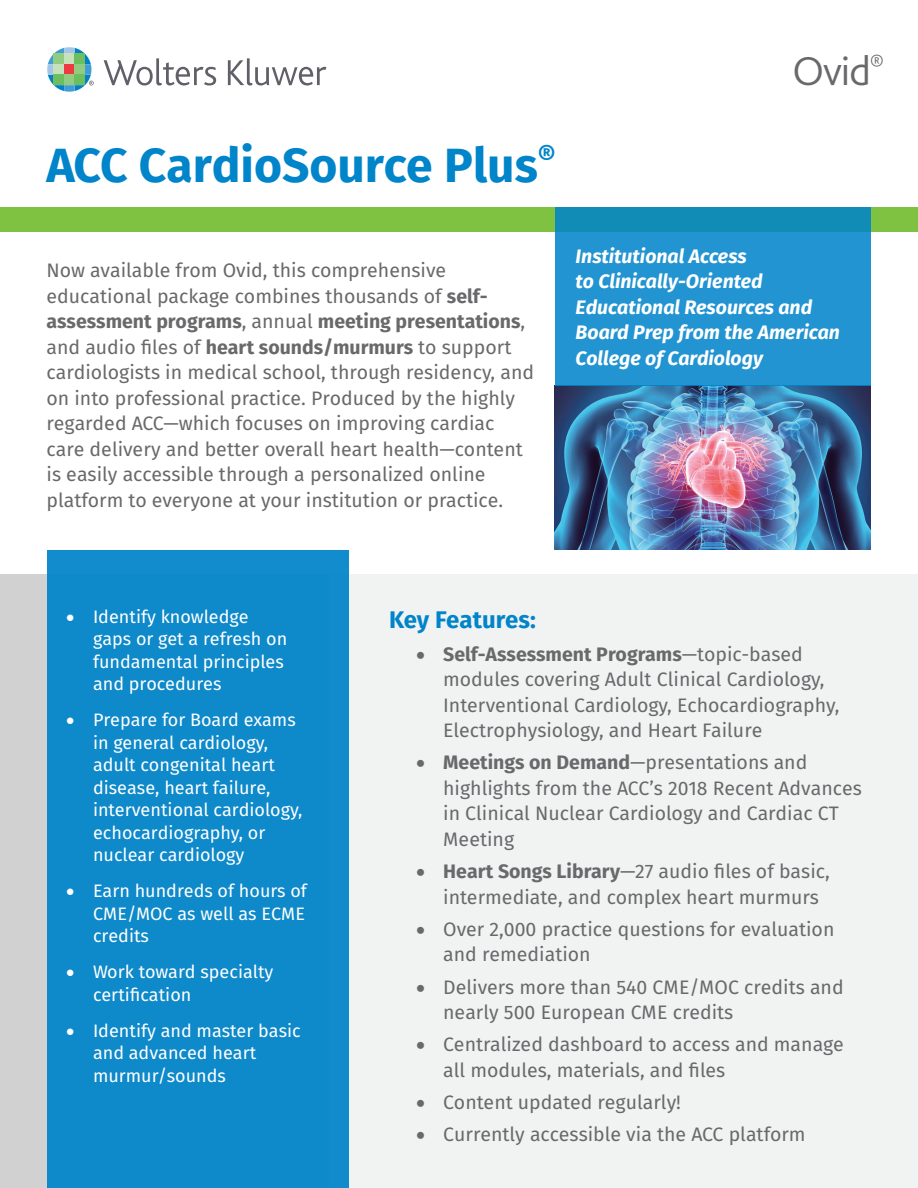
<style>
.page{position:relative;width:918px;height:1188px;background:#fff}
.page>*{position:absolute;margin:0;border:0;box-sizing:border-box;transform-origin:0 0}
.t1{font:700 48px "Fira Sans";color:#0084ca}
.t2{font:300 42.3px "Bliss 2";color:#69696c}
.t3{font:700 24px "Fira Sans";color:#0084ca}
.t4{font:19.5px/25.5px "Fira Sans";color:#69696c}
.t5{font:italic 700 19.5px/25.5px "Fira Sans";color:#fff}
.t6{font:18px/22.5px "Fira Sans";color:#fff}
.s1{font-weight:700}
</style>
<div class="page">
<img style="left:555px;top:386px;width:316px;height:164px">
<div style="left:0;top:207px;width:918px;height:25px;background:#7fc241"></div>
<svg style="left:555px;top:207px;width:316px;height:179px;background:#1f92cd"></svg>
<div style="left:0;top:574px;width:329px;height:614px;background:#d1d1d1"></div>
<div style="left:329px;top:574px;width:589px;height:614px;background:#eff0f0"></div>
<div style="left:47px;top:550px;width:302px;height:638px;background:#0e89ca"></div>
<svg style="left:104px;top:58px;width:112px;height:28px"></svg>
<svg style="left:228px;top:58px;width:99px;height:28px"></svg>
<svg style="left:47px;top:47px;width:47px;height:45px"></svg>
<h1 class="t1" style="left:46px;top:125px;width:511px">ACC CardioSource Plus<sup>®</sup></h1>
<h2 class="t2" style="left:792px;top:45px;width:93px">Ovid<sup>®</sup></h2>
<p class="t4" style="left:47px;top:257px;width:489px">Now available from Ovid, this comprehensive educational package combines thousands of <span class="s1">self&shy;assessment programs</span>, annual <span class="s1">meeting presentations</span>, and audio files of <span class="s1">heart sounds/murmurs</span> to support cardiologists in medical school, through residency, and on into professional practice. Produced by the highly regarded ACC—which focuses on improving cardiac care delivery and better overall heart health—content is easily accessible through a personalized online platform to everyone at your institution or practice.</p>
<p class="t5" style="left:576px;top:242px;width:266px">Institutional Access<br>to Clinically-Oriented<br>Educational Resources and<br>Board Prep from the American<br>College of Cardiology</p>
<p class="t6" style="left:93px;top:605px;width:196px;text-indent:-27px">• Identify knowledge gaps or get a refresh on fundamental principles and procedures</p>
<p class="t6" style="left:93px;top:708px;width:211px;text-indent:-27px">• Prepare for Board exams in general cardiology, adult congenital heart disease, heart failure, interventional cardiology, echocardiography, or nuclear cardiology</p>
<p class="t6" style="left:93px;top:879px;width:215px;text-align:justify;text-indent:-27px">• Earn hundreds of hours of CME/MOC as well as ECME credits</p>
<p class="t6" style="left:93px;top:960px;width:182px;text-indent:-27px">• Work toward specialty certification</p>
<p class="t6" style="left:93px;top:1019px;width:209px;text-indent:-27px">• Identify and master basic and advanced heart murmur/sounds</p>
<p class="t3" style="left:389px;top:600px;width:148px">Key Features:</p>
<p class="t4" style="left:443px;top:640px;width:398px;text-indent:-27px">• <span class="s1">Self-Assessment Programs</span>—topic-based modules covering Adult Clinical Cardiology, Interventional Cardiology, Echocardiography, Electrophysiology, and Heart Failure</p>
<p class="t4" style="left:443px;top:749px;width:420px;text-indent:-27px">• <span class="s1">Meetings on Demand</span>—presentations and highlights from the ACC’s 2018 Recent Advances in Clinical Nuclear Cardiology and Cardiac CT Meeting</p>
<p class="t4" style="left:443px;top:858px;width:388px;text-indent:-27px">• <span class="s1">Heart Songs Library</span>—27 audio files of basic, intermediate, and complex heart murmurs</p>
<p class="t4" style="left:443px;top:916px;width:393px;text-indent:-27px">• Over 2,000 practice questions for evaluation and remediation</p>
<p class="t4" style="left:443px;top:974px;width:402px;text-indent:-27px">• Delivers more than 540 CME/MOC credits and nearly 500 European CME credits</p>
<p class="t4" style="left:443px;top:1031px;width:402px;text-indent:-27px">• Centralized dashboard to access and manage all modules, materials, and files</p>
<p class="t4" style="left:416px;top:1089px;width:266px">• Content updated regularly!</p>
<p class="t4" style="left:416px;top:1121px;width:391px">• Currently accessible via the ACC platform</p>
</div>
